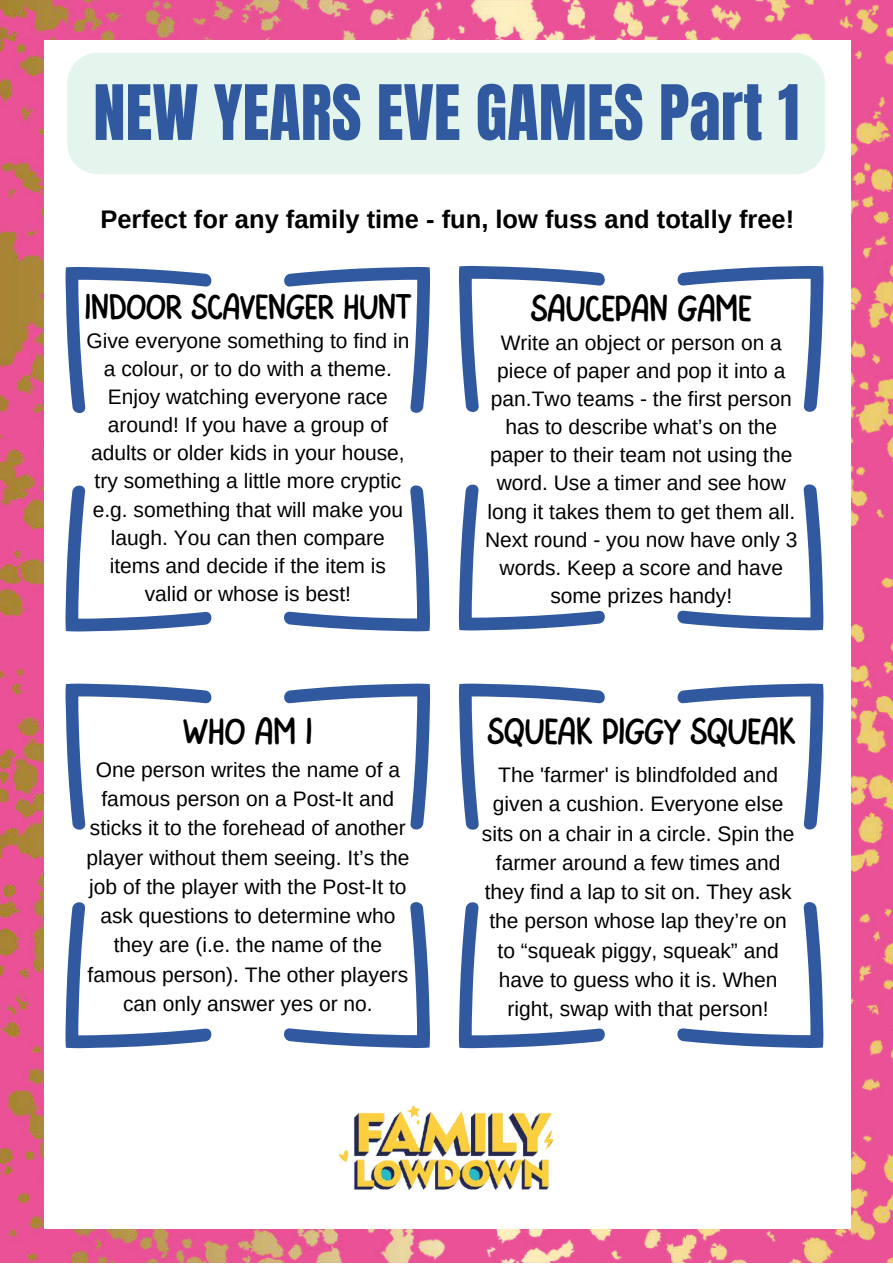
<style>
.page{position:relative;width:893px;height:1264px;background:#fff}
.page>*{position:absolute;margin:0;border:0;box-sizing:border-box;transform-origin:0 0}
.t1{font:64.8px "Anton";color:#3159a0}
.t2{font:37.5px "FEELFREE Regular";letter-spacing:.02em;color:#000}
.t3{font:36px "FEELFREE Regular";color:#000}
.t4{font:700 25.5px "Arimo";color:#000}
.t5{font:21px/28px "Arimo";color:#000;text-align:center}
</style>
<div class="page">
<img style="left:0;top:0;width:892px;height:1262px">
<div style="left:44px;top:41px;width:806px;height:1187px;background:#fff"></div>
<svg style="left:284px;top:266px;width:146px;height:147px"></svg>
<svg style="left:284px;top:485px;width:146px;height:146px"></svg>
<svg style="left:65px;top:485px;width:147px;height:147px"></svg>
<svg style="left:65px;top:266px;width:147px;height:147px"></svg>
<div style="left:67px;top:53px;width:758px;height:121px;background:#e4f5ed"></div>
<svg style="left:677px;top:265px;width:146px;height:147px"></svg>
<svg style="left:677px;top:484px;width:146px;height:146px"></svg>
<svg style="left:458px;top:484px;width:147px;height:147px"></svg>
<svg style="left:458px;top:265px;width:147px;height:147px"></svg>
<svg style="left:284px;top:683px;width:146px;height:147px"></svg>
<svg style="left:284px;top:902px;width:146px;height:146px"></svg>
<svg style="left:65px;top:902px;width:147px;height:146px"></svg>
<svg style="left:65px;top:683px;width:147px;height:147px"></svg>
<svg style="left:677px;top:683px;width:146px;height:147px"></svg>
<svg style="left:677px;top:902px;width:146px;height:146px"></svg>
<svg style="left:458px;top:902px;width:147px;height:146px"></svg>
<svg style="left:458px;top:683px;width:147px;height:147px"></svg>
<img style="left:338px;top:1104px;width:216px;height:87px">
<h1 class="t1" style="left:93px;top:66px;width:707px">NEW YEARS EVE GAMES Part 1</h1>
<p class="t4" style="left:100px;top:205px;width:695px">Perfect for any family time - fun, low fuss and totally free!</p>
<h3 class="t3" style="left:85px;top:291px;width:328px">INDOOR SCAVENGER HUNT</h3>
<p class="t5" style="left:86px;top:326px;width:324px">Give everyone something to find in a colour, or to do with a theme.<br>Enjoy watching everyone race around! If you have a group of adults or older kids in your house, try something a little more cryptic e.g. something that will make you laugh. You can then compare items and decide if the item is valid or whose is best!</p>
<h2 class="t2" style="left:531px;top:292px;width:221px">SAUCEPAN GAME</h2>
<p class="t5" style="left:485px;top:328px;width:314px">Write an object or person on a piece of paper and pop it into a pan.Two teams - the first person has to describe what’s on the paper to their team not using the word. Use a timer and see how long it takes them to get them all.<br>Next round - you now have only 3 words. Keep a score and have some prizes handy!</p>
<h2 class="t2" style="left:183px;top:714px;width:128px">WHO AM I</h2>
<h2 class="t2" style="left:487px;top:714px;width:308px">SQUEAK PIGGY SQUEAK</h2>
<p class="t5" style="left:86px;top:755px;width:324px;line-height:29.2px">One person writes the name of a famous person on a Post-It and sticks it to the forehead of another player without them seeing. It’s the job of the player with the Post-It to ask questions to determine who they are (i.e. the name of the famous person). The other players can only answer yes or no.</p>
<p class="t5" style="left:482px;top:760px;width:314px;line-height:29.2px">The 'farmer' is blindfolded and given a cushion. Everyone else sits on a chair in a circle. Spin the farmer around a few times and they find a lap to sit on. They ask the person whose lap they’re on to “squeak piggy, squeak” and have to guess who it is. When right, swap with that person!</p>
</div>
